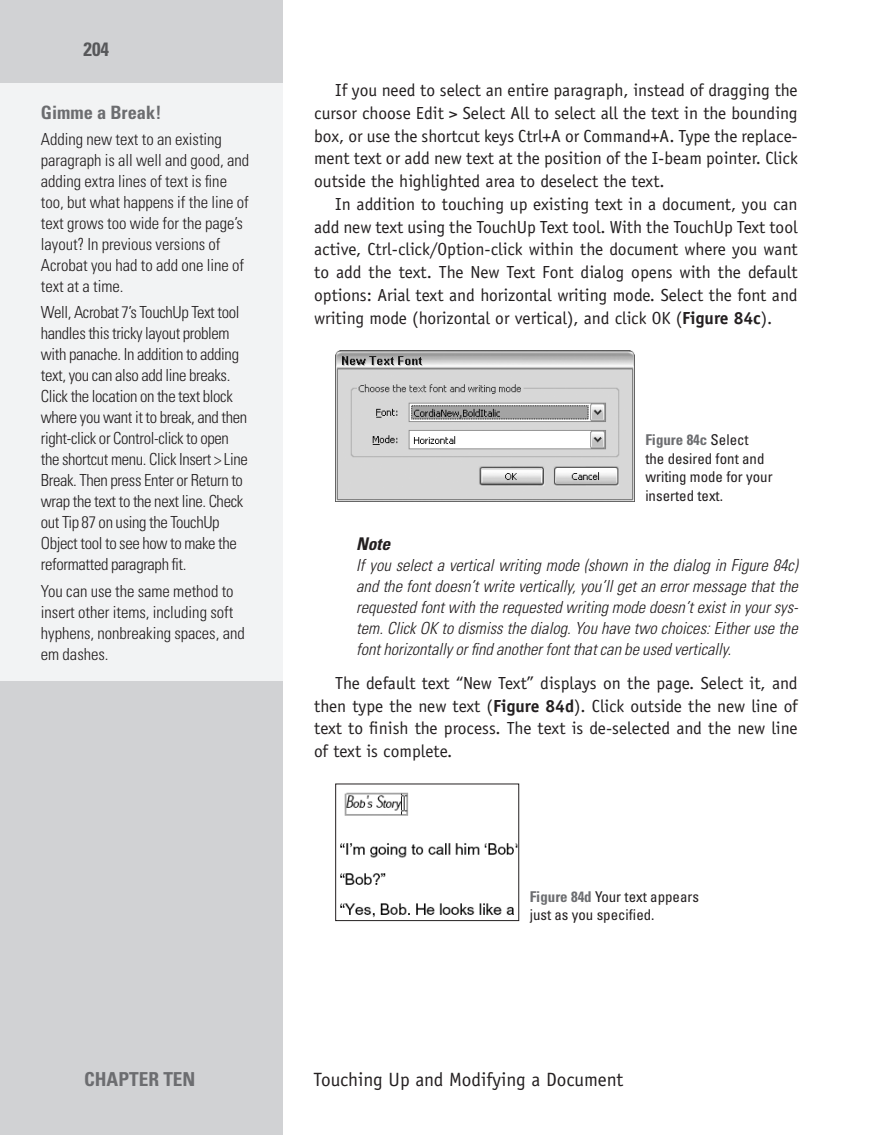
<style>
.page{position:relative;width:883px;height:1135px;background:#fff}
.page>*{position:absolute;margin:0;border:0;box-sizing:border-box;transform-origin:0 0}
.t1{font:19.25px "Officina Sans";color:#231f20}
.t2{font:700 condensed 19.25px "Univers";color:#6c6d70}
.t3{font:700 condensed 19.25px "Univers";color:#57585a}
.t4{font:700 condensed 18.38px "Univers";color:#6c6d70}
.t5{font:17.5px/22.8px "Officina Sans";color:#231f20;text-align:justify}
.t6{font:italic 700 condensed 17.5px "Univers";color:#231f20}
.t7{font:300 condensed 16.62px/21px "Univers";letter-spacing:-.02em;color:#231f20}
.t8{font:italic 300 condensed 16.62px/21px "Univers";color:#231f20;text-align:justify}
.t9{font:300 condensed 16.62px/21px "Univers";color:#231f20}
.t10{font:condensed 14.88px/18.4px "Univers";color:#231f20}
.s1{font-weight:700}
.s2{font-weight:700;color:#6c6d70}
</style>
<div class="page">
<div style="left:0;top:0;width:282px;height:1134px;background:#d1d2d4"></div>
<img style="left:335px;top:350px;width:299px;height:151px">
<img style="left:340px;top:792px;width:177px;height:126px">
<div style="left:335px;top:783px;width:184px;height:137px;border:1px solid #231f20"></div>
<div style="left:0;top:83px;width:282px;height:597px;background:#f2f3f4"></div>
<p class="t3" style="left:83px;top:38px;width:27px">204</p>
<p class="t4" style="left:41px;top:101px;width:122px">Gimme a Break!</p>
<p class="t9" style="left:41px;top:128px;width:209px">Adding new text to an existing paragraph is all well and good, and adding extra lines of text is fine too, but what happens if the line of text grows too wide for the page’s layout? In previous versions of<br>Acrobat you had to add one line of text at a time.</p>
<p class="t7" style="left:41px;top:302px;width:208px">Well, Acrobat 7’s TouchUp Text tool handles this tricky layout problem with panache. In addition to adding text, you can also add line breaks.<br>Click the location on the text block where you want it to break, and then right-click or Control-click to open the shortcut menu. Click Insert &gt; Line Break. Then press Enter or Return to wrap the text to the next line. Check out Tip 87 on using the TouchUp Object tool to see how to make the reformatted paragraph fit.</p>
<p class="t9" style="left:41px;top:580px;width:205px">You can use the same method to insert other items, including soft hyphens, nonbreaking spaces, and em dashes.</p>
<p class="t5" style="left:314px;top:79px;width:485px;text-indent:21px">If you need to select an entire paragraph, instead of dragging the cursor choose Edit &gt; Select All to select all the text in the bounding box, or use the shortcut keys Ctrl+A or Command+A. Type the replace&shy;ment text or add new text at the position of the I-beam pointer. Click outside the highlighted area to deselect the text.</p>
<p class="t5" style="left:314px;top:192px;width:484px;text-indent:21px">In addition to touching up existing text in a document, you can add new text using the TouchUp Text tool. With the TouchUp Text tool active, Ctrl-click/Option-click within the document where you want to add the text. The New Text Font dialog opens with the default options: Arial text and horizontal writing mode. Select the font and writing mode (horizontal or vertical), and click OK (<span class="s1">Figure 84c</span>).</p>
<p class="t10" style="left:645px;top:430px;width:129px"><span class="s2">Figure 84c</span> Select<br>the desired font and writing mode for your inserted text.</p>
<p class="t6" style="left:356px;top:532px;width:35px">Note</p>
<p class="t8" style="left:356px;top:554px;width:443px">If you select a vertical writing mode (shown in the dialog in Figure 84c) and the font doesn’t write vertically, you’ll get an error message that the requested font with the requested writing mode doesn’t exist in your sys&shy;tem. Click OK to dismiss the dialog. You have two choices: Either use the font horizontally or find another font that can be used vertically.</p>
<p class="t5" style="left:314px;top:671px;width:484px;text-indent:21px">The default text “New Text” displays on the page. Select it, and then type the new text (<span class="s1">Figure 84d</span>). Click outside the new line of text to finish the process. The text is de-selected and the new line of text is complete.</p>
<p class="t10" style="left:529px;top:886px;width:171px"><span class="s2">Figure 84d</span> Your text appears just as you specified.</p>
<p class="t2" style="left:84px;top:1067px;width:113px">CHAPTER TEN</p>
<p class="t1" style="left:313px;top:1067px;width:311px">Touching Up and Modifying a Document</p>
</div>
